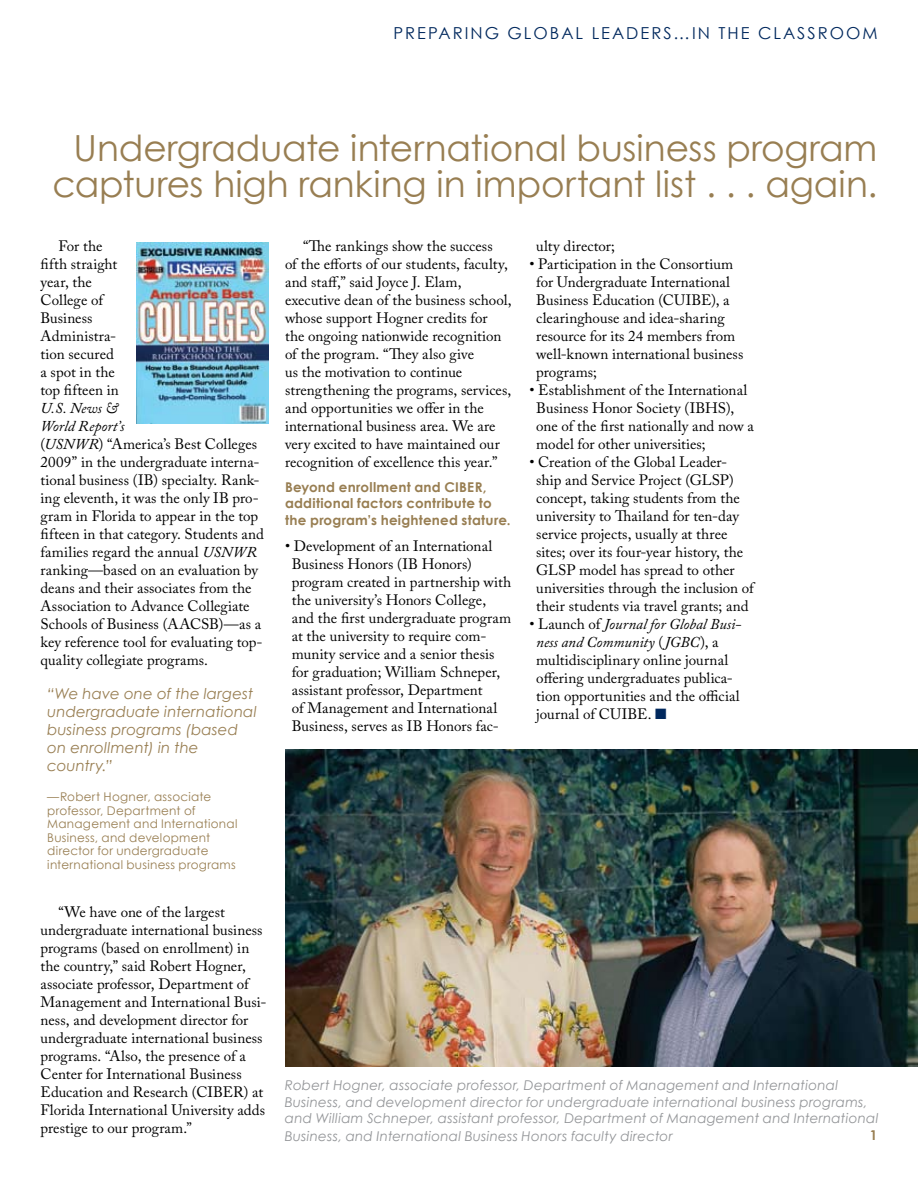
<style>
.page{position:relative;width:918px;height:1188px;background:#fff}
.page>*{position:absolute;margin:0;border:0;box-sizing:border-box;transform-origin:0 0}
.t1{font:36px/36px "Century Gothic";letter-spacing:-.01em;color:#987e52;text-align:center}
.t2{font:16.5px "Century Gothic";letter-spacing:.12em;color:#00285d}
.t3{font:15px/18px "Adobe Caslon Pro";letter-spacing:.005em;color:#000}
.t4{font:italic 15px/18px "Century Gothic";letter-spacing:.005em;color:#987e52}
.t5{font:italic 13.5px/16.5px "Century Gothic";letter-spacing:.015em;color:#939598}
.t6{font:700 13.5px/16.5px "Century Gothic";letter-spacing:.015em;color:#987e52}
.t7{font:12px/13.5px "Century Gothic";letter-spacing:.015em;color:#987e52}
.s1{font-style:italic}
.s2{color:#00285d}
</style>
<div class="page">
<img style="left:286px;top:749px;width:632px;height:317px">
<img style="left:136px;top:242px;width:132px;height:182px">
<p class="t2" style="left:394px;top:23px;width:485px">Preparing Global Leaders…in the Classroom</p>
<h1 class="t1" style="left:52px;top:129px;width:827px">Undergraduate international business program captures high ranking in important list . . . again.</h1>
<p class="t3" style="left:40px;top:237px;width:80px;text-indent:18px">For the fifth straight year, the<br>College of<br>Business<br>Administra&shy;tion secured a spot in the top fifteen in</p>
<p class="t3" style="left:40px;top:399px;width:225px"><span class="s1">U.S. News &amp;<br>World Report’s<br></span>(<span class="s1">USNWR</span>) “America’s Best Colleges<br>2009” in the undergraduate interna&shy;tional business (IB) specialty. Rank&shy;ing eleventh, it was the only IB pro&shy;gram in Florida to appear in the top fifteen in that category. Students and families regard the annual <span class="s1">USNWR </span>ranking—based on an evaluation by deans and their associates from the<br>Association to Advance Collegiate<br>Schools of Business (AACSB)—as a key reference tool for evaluating top&shy;quality collegiate programs.</p>
<p class="t3" style="left:285px;top:237px;width:228px;text-indent:18px">“The rankings show the success<br>of the efforts of our students, faculty, and staff,” said Joyce J. Elam, executive dean of the business school, whose support Hogner credits for<br>the ongoing nationwide recognition of the program. “They also give<br>us the motivation to continue strengthening the programs, services, and opportunities we offer in the international business area. We are very excited to have maintained our recognition of excellence this year.”</p>
<p class="t6" style="left:285px;top:478px;width:227px">Beyond enrollment and CIBER, additional factors contribute to the program’s heightened stature.</p>
<p class="t3" style="left:292px;top:537px;width:221px;text-indent:-7px">• Development of an International Business Honors (IB Honors) program created in partnership with the university’s Honors College, and the first undergraduate program at the university to require com&shy;munity service and a senior thesis for graduation; William Schneper, assistant professor, Department<br>of Management and International Business, serves as IB Honors fac-</p>
<p class="t3" style="left:536px;top:237px;width:80px">ulty director;</p>
<p class="t3" style="left:536px;top:255px;width:209px;text-indent:-7px">• Participation in the Consortium for Undergraduate International<br>Business Education (CUIBE), a clearinghouse and idea-sharing resource for its 24 members from well-known international business programs;</p>
<p class="t3" style="left:536px;top:381px;width:219px;text-indent:-7px">• Establishment of the International Business Honor Society (IBHS), one of the first nationally and now a model for other universities;</p>
<p class="t3" style="left:536px;top:453px;width:219px;text-indent:-7px">• Creation of the Global Leader&shy;ship and Service Project (GLSP) concept, taking students from the university to Thailand for ten-day service projects, usually at three sites; over its four-year history, the GLSP model has spread to other universities through the inclusion of their students via travel grants; and</p>
<p class="t3" style="left:536px;top:615px;width:207px;text-indent:-7px">• Launch of <span class="s1">Journal for Global Busi&shy;ness and Community</span> (<span class="s1">JGBC</span>), a multidisciplinary online journal offering undergraduates publica&shy;tion opportunities and the official journal of CUIBE. <span class="s2">■</span></p>
<p class="t4" style="left:47px;top:684px;width:211px">“We have one of the largest undergraduate international business programs (based on enrollment) in the country.”</p>
<p class="t7" style="left:47px;top:790px;width:192px">—Robert H ogner, associate professor, Department of<br>Management and I nternational<br>Business, and development director for undergraduate international business programs</p>
<p class="t3" style="left:41px;top:903px;width:227px;text-indent:18px">“We have one of the largest undergraduate international business programs (based on enrollment) in the country,” said Robert Hogner, associate professor, Department of Management and International Busi&shy;ness, and development director for undergraduate international business programs. “Also, the presence of a Center for International Business Education and Research (CIBER) at Florida International University adds prestige to our program.”</p>
<p class="t5" style="left:285px;top:1077px;width:595px">Robert Hogner, associate professor, Department of Management and International<br>Business, and development director for undergraduate international business programs, and William Schneper, assistant professor, Department of Management and International</p>
<p class="t5" style="left:285px;top:1128px;width:389px">Business, and International Business Honors faculty director</p>
<p class="t6" style="left:870px;top:1126px;width:9px">1</p>
</div>
